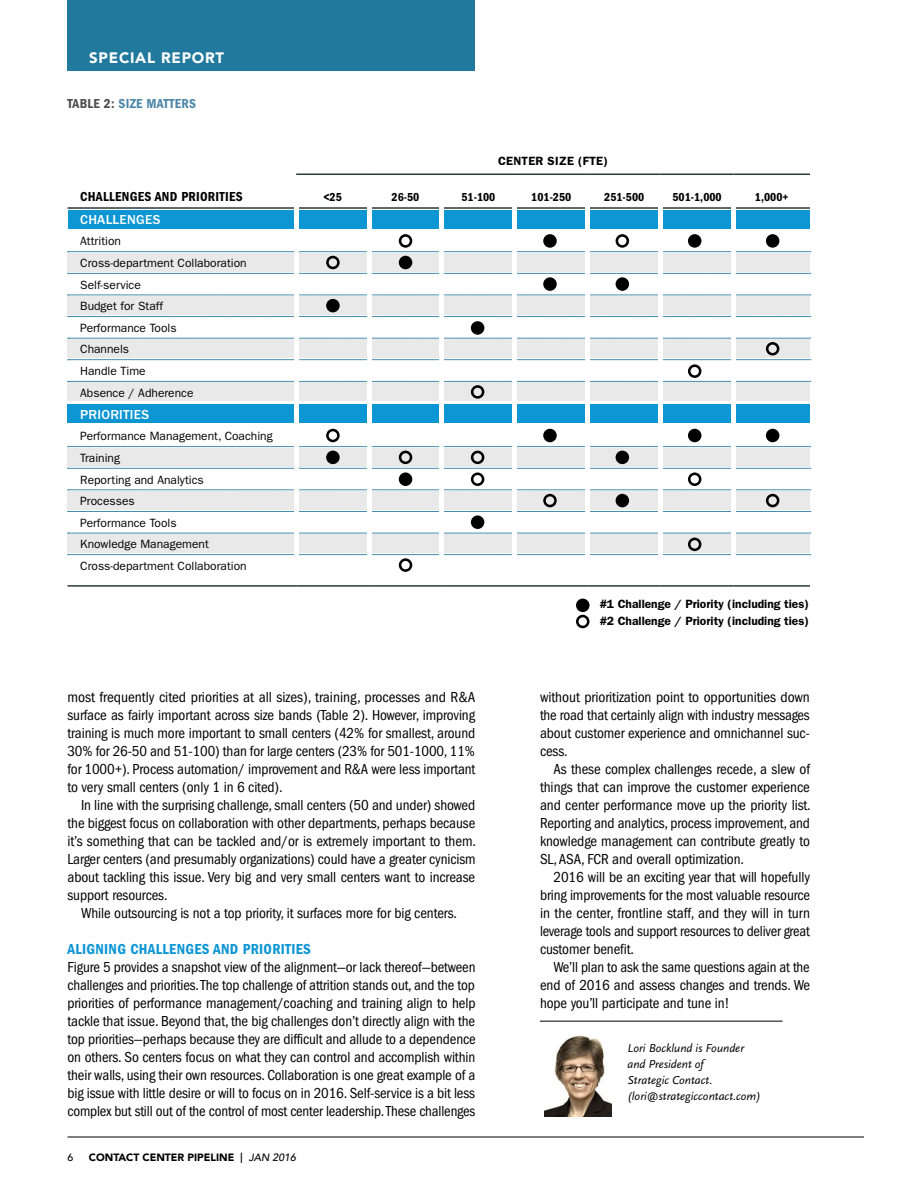
<style>
.page{position:relative;width:918px;height:1188px;background:#fff}
.page>*{position:absolute;margin:0;border:0;box-sizing:border-box;transform-origin:0 0}
.t1{font:condensed 15px/18px "Franklin Gothic";letter-spacing:-.005em;color:#000;text-align:justify}
.t2{font:600 condensed 15px "Franklin Gothic";letter-spacing:.02em;color:#0d96d4}
.t3{font:900 15px "Avenir";letter-spacing:.05em;color:#fff}
.t4{font:600 condensed 13.5px "Franklin Gothic";letter-spacing:.02em;color:#000}
.t5{font:500 13.5px "Franklin Gothic";letter-spacing:.02em;color:#fff}
.t6{font:600 condensed 13.5px "Franklin Gothic";letter-spacing:.02em;color:#4d87a9}
.t7{font:12px/21.6px "Franklin Gothic";color:#000}
.t8{font:italic 12px/15.8px "Scala Sans OT";color:#000}
.t9{font:600 12px/16.5px "Franklin Gothic";color:#000}
.t10{font:600 condensed 12px "Franklin Gothic";color:#000}
.t11{font:600 12px "Franklin Gothic";letter-spacing:.02em;color:#000}
.t12{font:900 10.5px "Avenir";color:#000}
.t13{font:500 10.5px "Avenir";color:#000}
.s1{color:#4d4d4f}
.s2{font-weight:500;font-style:italic}
</style>
<div class="page">
<hr style="left:68px;top:1137px;width:796px;height:1px;background:#000">
<hr style="left:540px;top:1021px;width:243px;height:1px;background:#000">
<img style="left:544px;top:1035px;width:68px;height:81px">
<div style="left:68px;top:0;width:407px;height:70px;background:#21799e"></div>
<div style="left:68px;top:296px;width:742px;height:19px;background:#e8e9e8"></div>
<div style="left:68px;top:383px;width:742px;height:18px;background:#e8e9e8"></div>
<div style="left:68px;top:210px;width:742px;height:19px;background:#0d96d4"></div>
<div style="left:68px;top:405px;width:742px;height:18px;background:#0d96d4"></div>
<hr style="left:296px;top:174px;width:73px;height:1px;background:#29383c">
<hr style="left:369px;top:174px;width:73px;height:1px;background:#29383c">
<hr style="left:442px;top:174px;width:73px;height:1px;background:#29383c">
<hr style="left:515px;top:174px;width:73px;height:1px;background:#29383c">
<hr style="left:588px;top:174px;width:73px;height:1px;background:#29383c">
<hr style="left:661px;top:174px;width:73px;height:1px;background:#29383c">
<hr style="left:734px;top:174px;width:76px;height:1px;background:#29383c">
<hr style="left:68px;top:207px;width:228px;height:2px;background:#29383c">
<hr style="left:296px;top:207px;width:73px;height:2px;background:#29383c">
<hr style="left:369px;top:207px;width:73px;height:2px;background:#29383c">
<hr style="left:442px;top:207px;width:73px;height:2px;background:#29383c">
<hr style="left:515px;top:207px;width:73px;height:2px;background:#29383c">
<hr style="left:588px;top:207px;width:73px;height:2px;background:#29383c">
<hr style="left:661px;top:207px;width:73px;height:2px;background:#29383c">
<hr style="left:734px;top:207px;width:76px;height:2px;background:#29383c">
<svg style="left:68px;top:295px;width:743px;height:1px"></svg>
<svg style="left:68px;top:316px;width:743px;height:1px"></svg>
<hr style="left:68px;top:585px;width:228px;height:2px;background:#29383c">
<hr style="left:296px;top:585px;width:73px;height:2px;background:#29383c">
<hr style="left:369px;top:585px;width:73px;height:2px;background:#29383c">
<hr style="left:442px;top:585px;width:73px;height:2px;background:#29383c">
<hr style="left:515px;top:585px;width:73px;height:2px;background:#29383c">
<hr style="left:588px;top:585px;width:73px;height:2px;background:#29383c">
<hr style="left:661px;top:585px;width:73px;height:2px;background:#29383c">
<hr style="left:734px;top:585px;width:76px;height:2px;background:#29383c">
<div style="left:731px;top:179px;width:5px;height:403px;background:#fff"></div>
<hr style="left:440px;top:180px;width:4px;height:402px;background:#fff">
<hr style="left:513px;top:180px;width:4px;height:402px;background:#fff">
<hr style="left:659px;top:180px;width:4px;height:402px;background:#fff">
<hr style="left:586px;top:179px;width:4px;height:402px;background:#fff">
<hr style="left:294px;top:179px;width:4px;height:403px;background:#fff">
<hr style="left:367px;top:180px;width:4px;height:402px;background:#fff">
<div style="left:576px;top:599px;width:14px;height:13px;background:#000;border-radius:50%"></div>
<div style="left:326px;top:299px;width:14px;height:13px;background:#000;border-radius:50%"></div>
<div style="left:471px;top:321px;width:13px;height:14px;background:#000;border-radius:50%"></div>
<div style="left:543px;top:277px;width:14px;height:14px;background:#000;border-radius:50%"></div>
<div style="left:616px;top:277px;width:13px;height:14px;background:#000;border-radius:50%"></div>
<div style="left:471px;top:515px;width:13px;height:14px;background:#000;border-radius:50%"></div>
<svg style="left:576px;top:615px;width:14px;height:13px"></svg>
<svg style="left:68px;top:234px;width:743px;height:40px"></svg>
<svg style="left:68px;top:338px;width:743px;height:61px"></svg>
<svg style="left:68px;top:533px;width:743px;height:39px"></svg>
<svg style="left:68px;top:429px;width:743px;height:83px"></svg>
<p class="t3" style="left:89px;top:48px;width:136px">SPECIAL REPORT</p>
<p class="t6" style="left:68px;top:96px;width:130px"><span class="s1">TABLE 2:</span> SIZE MATTERS</p>
<p class="t11" style="left:498px;top:154px;width:111px">CENTER SIZE (FTE)</p>
<p class="t4" style="left:80px;top:189px;width:164px">CHALLENGES AND PRIORITIES</p>
<p class="t10" style="left:323px;top:190px;width:20px">&lt;25</p>
<p class="t10" style="left:392px;top:190px;width:29px">26-50</p>
<p class="t10" style="left:461px;top:190px;width:35px">51-100</p>
<p class="t10" style="left:531px;top:190px;width:42px">101-250</p>
<p class="t10" style="left:604px;top:190px;width:42px">251-500</p>
<p class="t10" style="left:673px;top:190px;width:51px">501-1,000</p>
<p class="t10" style="left:755px;top:190px;width:35px">1,000+</p>
<p class="t5" style="left:80px;top:212px;width:82px">CHALLENGES</p>
<p class="t7" style="left:80px;top:231px;width:168px">Attrition<br>Cross-department Collaboration<br>Self-service<br>Budget for Staff<br>Performance Tools<br>Channels<br>Handle Time<br>Absence / Adherence</p>
<p class="t5" style="left:80px;top:407px;width:70px">PRIORITIES</p>
<p class="t7" style="left:80px;top:426px;width:194px">Performance Management, Coaching<br>Training<br>Reporting and Analytics<br>Processes<br>Performance Tools<br>Knowledge Management<br>Cross-department Collaboration</p>
<p class="t9" style="left:600px;top:596px;width:211px">#1 Challenge / Priority (including ties) #2 Challenge / Priority (including ties)</p>
<p class="t1" style="left:68px;top:688px;width:409px">most frequently cited priorities at all sizes), training, processes and R&amp;A surface as fairly important across size bands (Table 2). However, improving training is much more important to small centers (42% for smallest, around 30% for 26-50 and 51-100) than for large centers (23% for 501-1000, 11% for 1000+). Process automation/ improvement and R&amp;A were less important to very small centers (only 1 in 6 cited).</p>
<p class="t1" style="left:68px;top:796px;width:410px;text-indent:14px">In line with the surprising challenge, small centers (50 and under) showed the biggest focus on collaboration with other departments, perhaps because it’s something that can be tackled and/or is extremely important to them.<br>Larger centers (and presumably organizations) could have a greater cynicism about tackling this issue. Very big and very small centers want to increase support resources.</p>
<p class="t1" style="left:81px;top:904px;width:378px">While outsourcing is not a top priority, it surfaces more for big centers.</p>
<p class="t2" style="left:68px;top:940px;width:245px">ALIGNING CHALLENGES AND PRIORITIES</p>
<p class="t1" style="left:68px;top:958px;width:410px">Figure 5 provides a snapshot view of the alignment—or lack thereof—between challenges and priorities. The top challenge of attrition stands out, and the top priorities of performance management/coaching and training align to help tackle that issue. Beyond that, the big challenges don’t directly align with the top priorities—perhaps because they are difficult and allude to a dependence on others. So centers focus on what they can control and accomplish within their walls, using their own resources. Collaboration is one great example of a big issue with little desire or will to focus on in 2016. Self-service is a bit less complex but still out of the control of most center leadership. These challenges</p>
<p class="t13" style="left:68px;top:1151px;width:7px">6</p>
<p class="t12" style="left:89px;top:1151px;width:209px">CONTACT CENTER PIPELINE ❘ <span class="s2">JAN 2016</span></p>
<p class="t1" style="left:540px;top:688px;width:272px">without prioritization point to opportunities down the road that certainly align with industry messages about customer experience and omnichannel suc&shy;cess.</p>
<p class="t1" style="left:540px;top:760px;width:272px;text-indent:14px">As these complex challenges recede, a slew of things that can improve the customer experience and center performance move up the priority list.<br>Reporting and analytics, process improvement, and knowledge management can contribute greatly to SL, ASA, FCR and overall optimization.</p>
<p class="t1" style="left:540px;top:868px;width:272px;text-indent:14px">2016 will be an exciting year that will hopefully bring improvements for the most valuable resource in the center, frontline staff, and they will in turn leverage tools and support resources to deliver great customer benefit.</p>
<p class="t1" style="left:540px;top:958px;width:272px;text-indent:14px">We’ll plan to ask the same questions again at the end of 2016 and assess changes and trends. We hope you’ll participate and tune in!</p>
<p class="t8" style="left:628px;top:1041px;width:135px">Lori Bocklund is Founder and President of<br>Strategic Contact. (lori@strategiccontact.com)</p>
</div>
